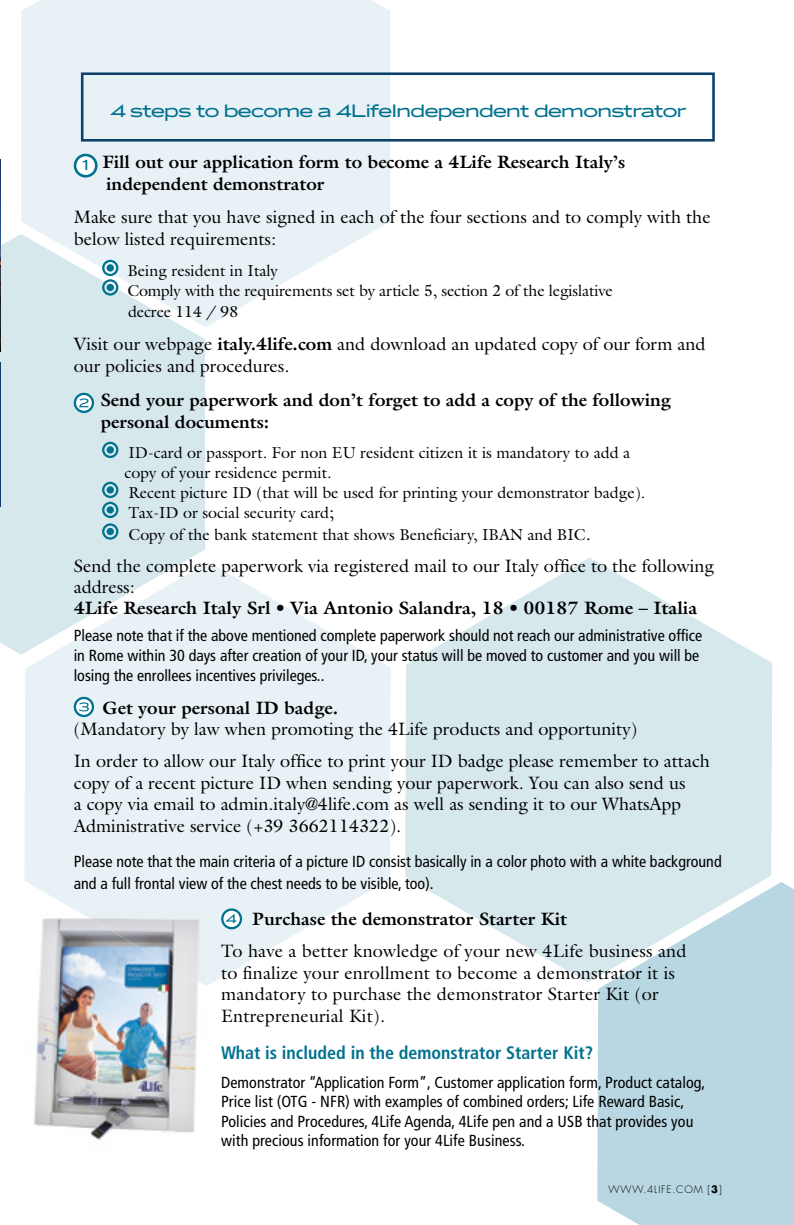
<style>
.page{position:relative;width:794px;height:1225px;background:#fff}
.page>*{position:absolute;margin:0;border:0;box-sizing:border-box;transform-origin:0 0}
.t1{font:20px "Luxury Gold";letter-spacing:-.03em;color:#00718f}
.t2{font:18px/21.6px "Galliard Std";color:#000}
.t3{font:700 18px/21.6px "Galliard Std";color:#000}
.t4{font:700 condensed 18px "Frutiger LT Std";color:#00728f}
.t5{font:condensed 16px/19.2px "Frutiger LT Std";color:#000}
.t6{font:16px/20px "Galliard Std";color:#000}
.t7{font:300 10px "Futura Std";letter-spacing:.08em;color:#000}
.s1{font-weight:700}
.s2{font-size:18px}
.s3{font-family:"Luxury Gold";font-size:14.2px;color:#00728f}
</style>
<div class="page">
<div style="left:0;top:234px;width:205px;height:421px;background:#d7e8ed"></div>
<div style="left:597px;top:882px;width:197px;height:343px;background:#b8d7e2"></div>
<svg style="left:21px;top:0;width:369px;height:327px;background:#e9f2f5"></svg>
<svg style="left:405px;top:557px;width:367px;height:425px;fill:#d7e8ed"></svg>
<svg style="left:24px;top:562px;width:367px;height:424px;fill:#e8f1f5"></svg>
<svg style="left:74px;top:154px;width:24px;height:23px"></svg>
<svg style="left:102px;top:259px;width:17px;height:37px"></svg>
<svg style="left:74px;top:393px;width:20px;height:20px"></svg>
<svg style="left:102px;top:441px;width:17px;height:17px"></svg>
<svg style="left:102px;top:481px;width:17px;height:59px"></svg>
<svg style="left:74px;top:697px;width:20px;height:20px"></svg>
<svg style="left:221px;top:908px;width:21px;height:21px"></svg>
<hr style="left:0;top:362px;width:1px;height:144px;background:#0f406b">
<img style="left:0;top:160px;width:1px;height:191px">
<svg style="left:81px;top:72px;width:634px;height:70px"></svg>
<img style="left:28px;top:911px;width:178px;height:229px">
<img style="left:77px;top:911px;width:129px;height:74px">
<p class="t1" style="left:110px;top:100px;width:578px">4 steps to become a 4LifeIndependent demonstrator</p>
<p class="t3" style="left:106px;top:151px;width:521px;text-indent:-23px"><sub>1</sub> Fill out our application form to become a 4Life Research Italy’s independent demonstrator</p>
<p class="t2" style="left:74px;top:206px;width:638px">Make sure that you have signed in each of the four sections and to comply with the below listed requirements:</p>
<p class="t6" style="left:127px;top:261px;width:487px">Being resident in Italy<br>Comply with the requirements set by article 5, section 2 of the legislative</p>
<p class="t6" style="left:128px;top:301px;width:112px">decree 114 / 98</p>
<p class="t2" style="left:74px;top:333px;width:633px">Visit our webpage <span class="s1">italy.4life.com</span> and download an updated copy of our form and our policies and procedures.</p>
<p class="t3" style="left:100px;top:389px;width:572px">Send your paperwork and don’t forget to add a copy of the following personal documents:</p>
<p class="t6" style="left:124px;top:442px;width:522px">ID-card or passport. For non EU resident citizen it is mandatory to add a copy of your residence permit.<br>Recent picture ID (that will be used for printing your demonstrator badge).<br>Tax-ID or social security card<span class="s2">;</span></p>
<p class="t6" style="left:128px;top:524px;width:464px">Copy of the bank statement that shows Beneficiary, IBAN and BIC<span class="s2">.</span></p>
<p class="t2" style="left:74px;top:554px;width:642px">Send the complete paperwork via registered mail to our Italy office to the following address:</p>
<p class="t3" style="left:74px;top:596px;width:625px">4Life Research Italy Srl • Via Antonio Salandra, 18 • 00187 Rome – Italia</p>
<p class="t5" style="left:74px;top:625px;width:630px;line-height:20px">Please note that if the above mentioned complete paperwork should not reach our administrative office in Rome within 30 days after creation of your ID, your status will be moved to customer and you will be losing the enrollees incentives privileges..</p>
<p class="t3" style="left:103px;top:696px;width:237px">Get your personal ID badge.</p>
<p class="t2" style="left:74px;top:713px;width:638px;line-height:31.8px">(Mandatory by law when promoting the 4Life products and opportunity)<br>In order to allow our Italy office to print your ID badge please remember to attach</p>
<p class="t2" style="left:74px;top:771px;width:613px">copy of a recent picture ID when sending your paperwork. You can also send us a copy via email to admin.italy@4life.com as well as sending it to our WhatsApp<br>Administrative service (+39 3662114322).</p>
<p class="t5" style="left:74px;top:851px;width:649px;line-height:21.6px">Please note that the main criteria of a picture ID consist basically in a color photo with a white background and a full frontal view of the chest needs to be visible, too).</p>
<p class="t2" style="left:221px;top:902px;width:467px;line-height:31.8px"><span class="s3">4</span> <span class="s1">Purchase the demonstrator Starter Kit<br></span>To have a better knowledge of your new 4Life business and</p>
<p class="t2" style="left:221px;top:961px;width:455px">to finalize your enrollment to become a demonstrator it is mandatory to purchase the demonstrator Starter Kit (or<br>Entrepreneurial Kit).</p>
<p class="t4" style="left:221px;top:1041px;width:373px">What is included in the demonstrator Starter Kit?</p>
<p class="t5" style="left:221px;top:1073px;width:486px">Demonstrator “Application Form”, Customer application form, Product catalog, Price list (OTG - NFR) with examples of combined orders; Life Reward Basic, Policies and Procedures, 4Life Agenda, 4Life pen and a USB that provides you with precious information for your 4Life Business.</p>
<p class="t7" style="left:608px;top:1183px;width:115px">WWW.4LIFE.COM [<span class="s1">3</span>]</p>
</div>
